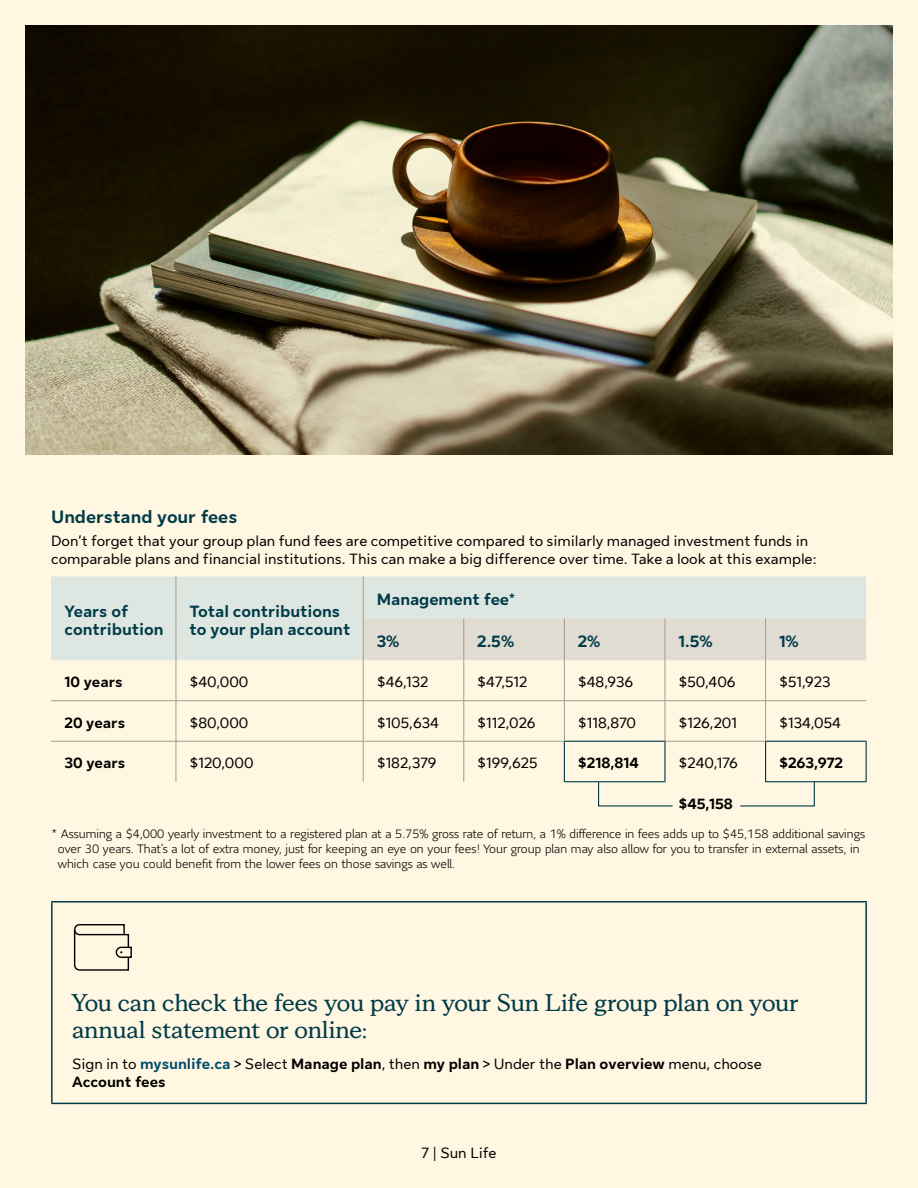
<style>
.page{position:relative;width:918px;height:1188px;background:#fff}
.page>*{position:absolute;margin:0;border:0;box-sizing:border-box;transform-origin:0 0}
.t1{font:700 24px/27px "Sun Life New Display";color:#003b49}
.t2{font:700 18px "Sun Life New Text";color:#003b49}
.t3{font:700 16.5px/18px "Sun Life New Text";color:#003b49}
.t4{font:15px/18px "Sun Life New Text";color:#000}
.t5{font:700 15px "Sun Life New Text";color:#000}
.t6{font:300 12px/15px "Sun Life Sans";color:#000}
.s1{font-weight:700;color:#004c6c}
.s2{font-weight:700}
</style>
<div class="page">
<div style="left:1px;top:0;width:917px;height:1188px;background:#fff7e1"></div>
<img style="left:26px;top:26px;width:866px;height:429px">
<div style="left:51px;top:577px;width:815px;height:83px;background:#dee6e1"></div>
<div style="left:364px;top:618px;width:502px;height:42px;background:#e1dcd1"></div>
<hr style="left:176px;top:577px;width:1px;height:41px;background:#a49c8a">
<hr style="left:176px;top:618px;width:1px;height:42px;background:#a49c8a">
<hr style="left:363px;top:577px;width:1px;height:41px;background:#a49c8a">
<hr style="left:363px;top:618px;width:1px;height:42px;background:#a49c8a">
<hr style="left:464px;top:618px;width:1px;height:42px;background:#a49c8a">
<hr style="left:564px;top:618px;width:1px;height:42px;background:#a49c8a">
<hr style="left:665px;top:618px;width:1px;height:42px;background:#a49c8a">
<hr style="left:765px;top:618px;width:1px;height:42px;background:#a49c8a">
<hr style="left:176px;top:660px;width:1px;height:41px;background:#a49c8a">
<hr style="left:363px;top:660px;width:1px;height:41px;background:#a49c8a">
<hr style="left:464px;top:660px;width:1px;height:41px;background:#a49c8a">
<hr style="left:564px;top:660px;width:1px;height:41px;background:#a49c8a">
<hr style="left:665px;top:660px;width:1px;height:41px;background:#a49c8a">
<hr style="left:765px;top:660px;width:1px;height:41px;background:#a49c8a">
<hr style="left:176px;top:701px;width:1px;height:40px;background:#a49c8a">
<hr style="left:363px;top:701px;width:1px;height:40px;background:#a49c8a">
<hr style="left:464px;top:701px;width:1px;height:40px;background:#a49c8a">
<hr style="left:564px;top:701px;width:1px;height:40px;background:#a49c8a">
<hr style="left:665px;top:701px;width:1px;height:40px;background:#a49c8a">
<hr style="left:765px;top:701px;width:1px;height:40px;background:#a49c8a">
<hr style="left:176px;top:741px;width:1px;height:41px;background:#a49c8a">
<hr style="left:363px;top:741px;width:1px;height:41px;background:#a49c8a">
<hr style="left:464px;top:741px;width:1px;height:41px;background:#a49c8a">
<hr style="left:51px;top:700px;width:125px;height:1px;background:#a49c8a">
<hr style="left:176px;top:700px;width:187px;height:1px;background:#a49c8a">
<hr style="left:363px;top:700px;width:101px;height:1px;background:#a49c8a">
<hr style="left:464px;top:700px;width:100px;height:1px;background:#a49c8a">
<hr style="left:564px;top:700px;width:101px;height:1px;background:#a49c8a">
<hr style="left:665px;top:700px;width:101px;height:1px;background:#a49c8a">
<hr style="left:766px;top:700px;width:100px;height:1px;background:#a49c8a">
<hr style="left:51px;top:741px;width:125px;height:1px;background:#a49c8a">
<hr style="left:176px;top:741px;width:187px;height:1px;background:#a49c8a">
<hr style="left:363px;top:741px;width:101px;height:1px;background:#a49c8a">
<hr style="left:464px;top:741px;width:100px;height:1px;background:#a49c8a">
<hr style="left:666px;top:741px;width:99px;height:1px;background:#a49c8a">
<hr style="left:564px;top:741px;width:102px;height:1px;background:#003b49">
<hr style="left:564px;top:742px;width:1px;height:39px;background:#003b49">
<hr style="left:664px;top:742px;width:2px;height:39px;background:#003b49">
<hr style="left:564px;top:781px;width:102px;height:1px;background:#003b49">
<hr style="left:765px;top:741px;width:102px;height:1px;background:#003b49">
<hr style="left:765px;top:742px;width:1px;height:39px;background:#003b49">
<hr style="left:866px;top:742px;width:1px;height:39px;background:#003b49">
<hr style="left:765px;top:781px;width:102px;height:1px;background:#003b49">
<hr style="left:51px;top:901px;width:816px;height:1px;background:#003b49">
<hr style="left:51px;top:902px;width:2px;height:136px;background:#003b49">
<hr style="left:865px;top:902px;width:2px;height:136px;background:#003b49">
<hr style="left:51px;top:1038px;width:2px;height:65px;background:#003b49">
<hr style="left:865px;top:1038px;width:2px;height:65px;background:#003b49">
<hr style="left:51px;top:1103px;width:816px;height:1px;background:#003b49">
<svg style="left:597px;top:781px;width:76px;height:26px"></svg>
<svg style="left:740px;top:781px;width:75px;height:26px"></svg>
<svg style="left:73px;top:924px;width:59px;height:47px"></svg>
<p class="t2" style="left:51px;top:504px;width:188px">Understand your fees</p>
<p class="t4" style="left:51px;top:531px;width:767px">Don’t forget that your group plan fund fees are competitive compared to similarly managed investment funds in comparable plans and financial institutions. This can make a big difference over time. Take a look at this example:</p>
<p class="t3" style="left:65px;top:601px;width:100px">Years of contribution</p>
<p class="t3" style="left:189px;top:601px;width:162px">Total contributions to your plan account</p>
<p class="t3" style="left:377px;top:589px;width:140px">Management fee*</p>
<p class="t3" style="left:377px;top:631px;width:24px">3%</p>
<p class="t3" style="left:477px;top:631px;width:38px">2.5%</p>
<p class="t3" style="left:578px;top:631px;width:24px">2%</p>
<p class="t3" style="left:678px;top:631px;width:36px">1.5%</p>
<p class="t3" style="left:779px;top:631px;width:21px">1%</p>
<p class="t5" style="left:65px;top:672px;width:59px">10 years</p>
<p class="t4" style="left:189px;top:672px;width:61px">$40,000</p>
<p class="t4" style="left:377px;top:672px;width:53px">$46,132</p>
<p class="t4" style="left:477px;top:672px;width:52px">$47,512</p>
<p class="t4" style="left:578px;top:672px;width:57px">$48,936</p>
<p class="t4" style="left:678px;top:672px;width:59px">$50,406</p>
<p class="t4" style="left:779px;top:672px;width:53px">$51,923</p>
<p class="t5" style="left:65px;top:712px;width:62px">20 years</p>
<p class="t4" style="left:189px;top:713px;width:61px">$80,000</p>
<p class="t4" style="left:377px;top:713px;width:64px">$105,634</p>
<p class="t4" style="left:477px;top:713px;width:60px">$112,026</p>
<p class="t4" style="left:578px;top:713px;width:60px">$118,870</p>
<p class="t4" style="left:678px;top:713px;width:60px">$126,201</p>
<p class="t4" style="left:779px;top:713px;width:63px">$134,054</p>
<p class="t5" style="left:65px;top:753px;width:62px">30 years</p>
<p class="t4" style="left:189px;top:753px;width:66px">$120,000</p>
<p class="t4" style="left:377px;top:753px;width:61px">$182,379</p>
<p class="t4" style="left:477px;top:753px;width:62px">$199,625</p>
<p class="t5" style="left:578px;top:753px;width:62px">$218,814</p>
<p class="t4" style="left:678px;top:753px;width:61px">$240,176</p>
<p class="t5" style="left:779px;top:753px;width:65px">$263,972</p>
<p class="t5" style="left:678px;top:793px;width:56px">$45,158</p>
<p class="t6" style="left:58px;top:826px;width:809px;text-indent:-7px">* Assuming a $4,000 yearly investment to a registered plan at a 5.75% gross rate of return, a 1% difference in fees adds up to $45,158 additional savings over 30 years. That’s a lot of extra money, just for keeping an eye on your fees! Your group plan may also allow for you to transfer in external assets, in which case you could benefit from the lower fees on those savings as well.</p>
<h1 class="t1" style="left:72px;top:988px;width:728px">You can check the fees you pay in your Sun Life group plan on your annual statement or online:</h1>
<p class="t4" style="left:72px;top:1054px;width:691px">Sign in to <span class="s1">mysunlife.ca</span> &gt; Select <span class="s2">Manage plan</span>, then <span class="s2">my plan</span> &gt; Under the <span class="s2">Plan overview</span> menu, choose<br><span class="s2">Account fees</span></p>
<p class="t4" style="left:422px;top:1143px;width:76px">7 | Sun Life</p>
</div>
